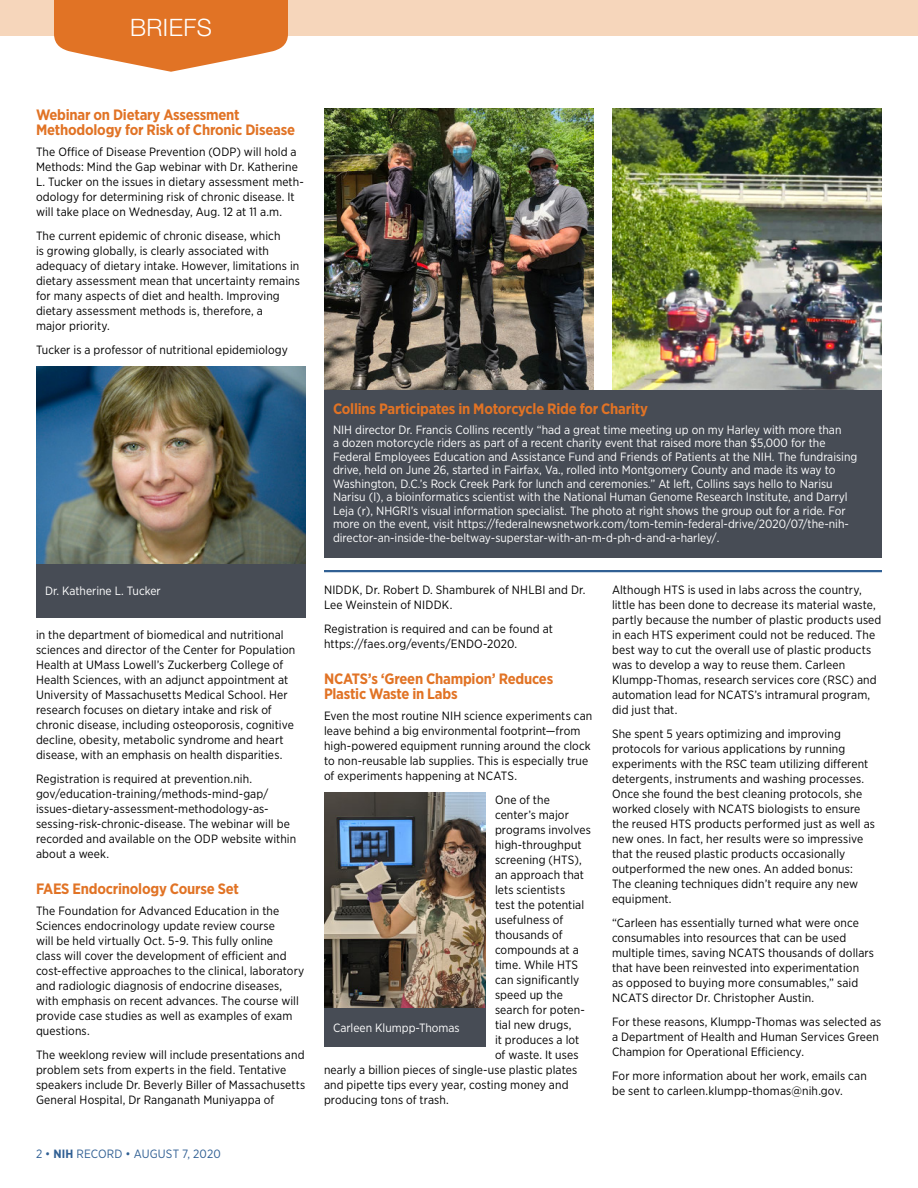
<style>
.page{position:relative;width:918px;height:1188px;background:#fff}
.page>*{position:absolute;margin:0;border:0;box-sizing:border-box;transform-origin:0 0}
.Page_jump{font:300 24px "Helvetica Neue LT Std";letter-spacing:.02em;color:#fff}
.Head__Briefs{font:700 15px/15px "Gotham Narrow";letter-spacing:-.015em;color:#e17325}
.Body_2__Briefs_and_S{font:12px/15px "Gotham Narrow";letter-spacing:.01em;color:#000}
.Photo_caption_revers{font:12px/13.5px "Gotham Narrow";color:#fff}
.Body_2__Briefs_and_S-2{font:12px "Gotham Narrow";letter-spacing:.01em;color:#316094}
.s1{font-weight:700}
</style>
<div class="page">
<div style="left:0;top:0;width:918px;height:35px;background:#f6d6bb"></div>
<svg style="left:54px;top:0;width:234px;height:72px"></svg>
<hr style="left:324px;top:570px;width:558px;height:2px;background:#316094">
<img style="left:324px;top:108px;width:270px;height:282px">
<div style="left:324px;top:390px;width:558px;height:168px;background:#474c55"></div>
<img style="left:36px;top:366px;width:270px;height:198px">
<div style="left:36px;top:564px;width:270px;height:53px;background:#474c55"></div>
<img style="left:324px;top:792px;width:162px;height:216px">
<div style="left:324px;top:1008px;width:162px;height:39px;background:#474c55"></div>
<img style="left:612px;top:108px;width:270px;height:282px">
<p class="Page_jump" style="left:130px;top:13px;width:83px">BRIEFS</p>
<p class="Head__Briefs" style="left:36px;top:107px;width:261px">Webinar on Dietary Assessment<br>Methodology for Risk of Chronic Disease</p>
<p class="Body_2__Briefs_and_S" style="left:36px;top:144px;width:269px">The Office of Disease Prevention (ODP) will hold a Methods: Mind the Gap webinar with Dr. Katherine L. Tucker on the issues in dietary assessment meth&shy;odology for determining risk of chronic disease. It will take place on Wednesday, Aug. 12 at 11 a.m.</p>
<p class="Body_2__Briefs_and_S" style="left:36px;top:228px;width:266px">The current epidemic of chronic disease, which<br>is growing globally, is clearly associated with adequacy of dietary intake. However, limitations in dietary assessment mean that uncertainty remains for many aspects of diet and health. Improving dietary assessment methods is, therefore, a<br>major priority.</p>
<p class="Body_2__Briefs_and_S" style="left:36px;top:342px;width:253px">Tucker is a professor of nutritional epidemiology</p>
<p class="Photo_caption_revers" style="left:45px;top:584px;width:117px">Dr. Katherine L. Tucker</p>
<p class="Body_2__Briefs_and_S" style="left:36px;top:627px;width:261px">in the department of biomedical and nutritional sciences and director of the Center for Population Health at UMass Lowell’s Zuckerberg College of Health Sciences, with an adjunct appointment at University of Massachusetts Medical School. Her research focuses on dietary intake and risk of chronic disease, including osteoporosis, cognitive decline, obesity, metabolic syndrome and heart disease, with an emphasis on health disparities.</p>
<p class="Body_2__Briefs_and_S" style="left:36px;top:771px;width:262px">Registration is required at prevention.nih. gov/education-training/methods-mind-gap/ issues-dietary-assessment-methodology-as&shy;sessing-risk-chronic-disease. The webinar will be recorded and available on the ODP website within about a week.</p>
<p class="Head__Briefs" style="left:36px;top:881px;width:204px">FAES Endocrinology Course Set</p>
<p class="Body_2__Briefs_and_S" style="left:36px;top:903px;width:270px">The Foundation for Advanced Education in the Sciences endocrinology update review course<br>will be held virtually Oct. 5-9. This fully online<br>class will cover the development of efficient and cost-effective approaches to the clinical, laboratory and radiologic diagnosis of endocrine diseases, with emphasis on recent advances. The course will provide case studies as well as examples of exam questions.</p>
<p class="Body_2__Briefs_and_S" style="left:36px;top:1047px;width:271px">The weeklong review will include presentations and problem sets from experts in the field. Tentative speakers include Dr. Beverly Biller of Massachusetts General Hospital, Dr Ranganath Muniyappa of</p>
<p class="Body_2__Briefs_and_S-2" style="left:36px;top:1146px;width:186px">2 • <span class="s1">NIH</span> RECORD • AUGUST 7, 2020</p>
<p class="Head__Briefs" style="left:333px;top:401px;width:316px">Collins Participates in Motorcycle Ride for Charity</p>
<p class="Photo_caption_revers" style="left:333px;top:422px;width:526px">NIH director Dr. Francis Collins recently “had a great time meeting up on my Harley with more than<br>a dozen motorcycle riders as part of a recent charity event that raised more than $5,000 for the Federal Employees Education and Assistance Fund and Friends of Patients at the NIH. The fundraising drive, held on June 26, started in Fairfax, Va., rolled into Montgomery County and made its way to Washington, D.C.’s Rock Creek Park for lunch and ceremonies.” At left, Collins says hello to Narisu Narisu (l), a bioinformatics scientist with the National Human Genome Research Institute, and Darryl Leja (r), NHGRI’s visual information specialist. The photo at right shows the group out for a ride. For more on the event, visit https://federalnewsnetwork.com/tom-temin-federal-drive/2020/07/the-nih&shy;director-an-inside-the-beltway-superstar-with-an-m-d-ph-d-and-a-harley/.</p>
<p class="Body_2__Briefs_and_S" style="left:324px;top:582px;width:263px">NIDDK, Dr. Robert D. Shamburek of NHLBI and Dr.<br>Lee Weinstein of NIDDK.</p>
<p class="Body_2__Briefs_and_S" style="left:324px;top:621px;width:230px">Registration is required and can be found at https://faes.org/events/ENDO-2020.</p>
<p class="Head__Briefs" style="left:324px;top:671px;width:231px">NCATS’s ‘Green Champion’ Reduces<br>Plastic Waste in Labs</p>
<p class="Body_2__Briefs_and_S" style="left:324px;top:708px;width:270px">Even the most routine NIH science experiments can leave behind a big environmental footprint—from high-powered equipment running around the clock to non-reusable lab supplies. This is especially true of experiments happening at NCATS.</p>
<p class="Body_2__Briefs_and_S" style="left:495px;top:792px;width:56px">One of the</p>
<p class="Body_2__Briefs_and_S" style="left:495px;top:807px;width:75px">center’s major</p>
<p class="Body_2__Briefs_and_S" style="left:495px;top:822px;width:97px">programs involves</p>
<p class="Body_2__Briefs_and_S" style="left:495px;top:837px;width:88px">high-throughput</p>
<p class="Body_2__Briefs_and_S" style="left:495px;top:852px;width:88px">screening (HTS),</p>
<p class="Body_2__Briefs_and_S" style="left:495px;top:867px;width:91px">an approach that</p>
<p class="Body_2__Briefs_and_S" style="left:495px;top:882px;width:72px">lets scientists</p>
<p class="Body_2__Briefs_and_S" style="left:495px;top:897px;width:91px">test the potential</p>
<p class="Body_2__Briefs_and_S" style="left:495px;top:912px;width:70px">usefulness of</p>
<p class="Body_2__Briefs_and_S" style="left:495px;top:927px;width:69px">thousands of</p>
<p class="Body_2__Briefs_and_S" style="left:495px;top:942px;width:85px">compounds at a</p>
<p class="Body_2__Briefs_and_S" style="left:495px;top:957px;width:85px">time. While HTS</p>
<p class="Body_2__Briefs_and_S" style="left:495px;top:972px;width:86px">can significantly</p>
<p class="Body_2__Briefs_and_S" style="left:495px;top:987px;width:70px">speed up the</p>
<p class="Body_2__Briefs_and_S" style="left:495px;top:1002px;width:91px">search for poten-</p>
<p class="Body_2__Briefs_and_S" style="left:495px;top:1017px;width:78px">tial new drugs,</p>
<p class="Body_2__Briefs_and_S" style="left:495px;top:1032px;width:86px">it produces a lot</p>
<p class="Body_2__Briefs_and_S" style="left:495px;top:1047px;width:85px">of waste. It uses</p>
<p class="Body_2__Briefs_and_S" style="left:324px;top:1062px;width:255px">nearly a billion pieces of single-use plastic plates</p>
<p class="Body_2__Briefs_and_S" style="left:324px;top:1077px;width:246px">and pipette tips every year, costing money and</p>
<p class="Body_2__Briefs_and_S" style="left:324px;top:1092px;width:126px">producing tons of trash.</p>
<p class="Photo_caption_revers" style="left:333px;top:1021px;width:128px">Carleen Klumpp-Thomas</p>
<p class="Body_2__Briefs_and_S" style="left:612px;top:582px;width:271px">Although HTS is used in labs across the country, little has been done to decrease its material waste, partly because the number of plastic products used in each HTS experiment could not be reduced. The best way to cut the overall use of plastic products was to develop a way to reuse them. Carleen Klumpp-Thomas, research services core (RSC) and automation lead for NCATS’s intramural program, did just that.</p>
<p class="Body_2__Briefs_and_S" style="left:612px;top:726px;width:265px">She spent 5 years optimizing and improving protocols for various applications by running experiments with the RSC team utilizing different detergents, instruments and washing processes.<br>Once she found the best cleaning protocols, she worked closely with NCATS biologists to ensure the reused HTS products performed just as well as new ones. In fact, her results were so impressive that the reused plastic products occasionally outperformed the new ones. An added bonus:<br>The cleaning techniques didn’t require any new equipment.</p>
<p class="Body_2__Briefs_and_S" style="left:612px;top:915px;width:264px">“Carleen has essentially turned what were once consumables into resources that can be used multiple times, saving NCATS thousands of dollars that have been reinvested into experimentation<br>as opposed to buying more consumables,” said NCATS director Dr. Christopher Austin.</p>
<p class="Body_2__Briefs_and_S" style="left:612px;top:1014px;width:271px">For these reasons, Klumpp-Thomas was selected as a Department of Health and Human Services Green<br>Champion for Operational Efficiency.</p>
<p class="Body_2__Briefs_and_S" style="left:612px;top:1068px;width:256px">For more information about her work, emails can be sent to carleen.klumpp-thomas@nih.gov.</p>
</div>
